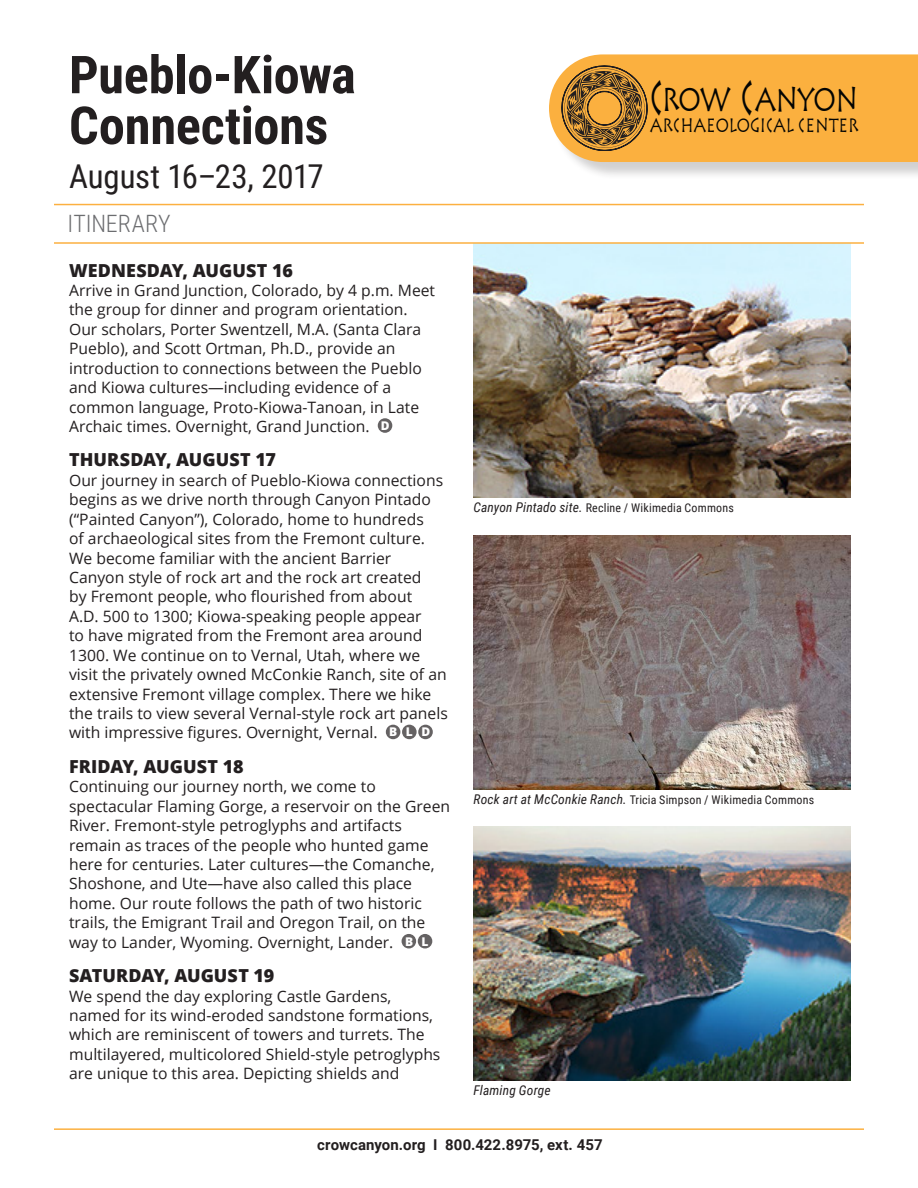
<style>
.page{position:relative;width:918px;height:1188px;background:#fff}
.page>*{position:absolute;margin:0;border:0;box-sizing:border-box;transform-origin:0 0}
.t1{font:700 52.35px/50.8px "Roboto Condensed";letter-spacing:-.005em;color:#231f20}
.t2{font:32.85px "Roboto Condensed";letter-spacing:-.005em;color:#231f20}
.t3{font:32.55px "Rusticana";letter-spacing:-.075em;color:#040503;scale:.8 1}
.t4{font:300 23.85px "Roboto Condensed";color:#6c6d70}
.t5{font:19.05px "Rusticana";letter-spacing:-.04em;color:#040503;scale:.8 1}
.BODY_COPY{font:800 18px "Open Sans";color:#231f20}
.BODY_COPY-2{font:15.75px/19.5px "Open Sans";color:#231f20}
.t6{font:700 15px "Roboto";letter-spacing:.01em;color:#231f20}
.t7{font:italic 13.5px "Roboto Condensed";letter-spacing:.01em;color:#231f20}
.t8{font:12px "Roboto Condensed";letter-spacing:.02em;color:#231f20}
.s1{font-weight:800;font-size:12px;color:#fff}
.s2{font-size:45.3px}
.s3{font-style:italic;font-size:13.5px}
</style>
<div class="page">
<img style="left:474px;top:244px;width:377px;height:254px">
<img style="left:474px;top:827px;width:377px;height:254px">
<img style="left:474px;top:535px;width:377px;height:254px">
<hr style="left:54px;top:242px;width:810px;height:2px;background:#fcb040">
<hr style="left:54px;top:1128px;width:810px;height:2px;background:#fcb040">
<hr style="left:54px;top:204px;width:810px;height:1px;background:#fcb040">
<div style="left:551px;top:57px;width:367px;height:124px;background:#231f20;opacity:.21"></div>
<svg style="left:549px;top:54px;width:369px;height:108px;background:#edaa45"></svg>
<div style="left:378px;top:418px;width:14px;height:15px;background:#656263;border-radius:50%"></div>
<div style="left:386px;top:725px;width:14px;height:14px;background:#656263;border-radius:50%"></div>
<div style="left:402px;top:725px;width:15px;height:14px;background:#656263;border-radius:50%"></div>
<div style="left:418px;top:725px;width:15px;height:14px;background:#656263;border-radius:50%"></div>
<div style="left:402px;top:934px;width:14px;height:14px;background:#656263;border-radius:50%"></div>
<div style="left:418px;top:934px;width:14px;height:14px;background:#656263;border-radius:50%"></div>
<p class="t1" style="left:69px;top:47px;width:288px">Pueblo-Kiowa<br>Connections</p>
<p class="t2" style="left:69px;top:153px;width:256px">August 16–23, 2017</p>
<p class="t4" style="left:68px;top:207px;width:104px">ITINERARY</p>
<p class="BODY_COPY" style="left:69px;top:256px;width:225px">WEDNESDAY, AUGUST 16</p>
<p class="BODY_COPY-2" style="left:69px;top:280px;width:368px">Arrive in Grand Junction, Colorado, by 4 p.m. Meet the group for dinner and program orientation.<br>Our scholars, Porter Swentzell, M.A. (Santa Clara Pueblo), and Scott Ortman, Ph.D., provide an introduction to connections between the Pueblo and Kiowa cultures—including evidence of a common language, Proto-Kiowa-Tanoan, in Late Archaic times. Overnight, Grand Junction. <span class="s1">D</span></p>
<p class="BODY_COPY" style="left:69px;top:446px;width:208px">THURSDAY, AUGUST 17</p>
<p class="BODY_COPY-2" style="left:69px;top:470px;width:380px">Our journey in search of Pueblo-Kiowa connections begins as we drive north through Canyon Pintado (“Painted Canyon”), Colorado, home to hundreds<br>of archaeological sites from the Fremont culture.<br>We become familiar with the ancient Barrier Canyon style of rock art and the rock art created<br>by Fremont people, who flourished from about<br>A.D. 500 to 1300; Kiowa-speaking people appear<br>to have migrated from the Fremont area around 1300. We continue on to Vernal, Utah, where we visit the privately owned McConkie Ranch, site of an extensive Fremont village complex. There we hike the trails to view several Vernal-style rock art panels with impressive figures. Overnight, Vernal. <span class="s1">B L D</span></p>
<p class="BODY_COPY" style="left:69px;top:753px;width:176px">FRIDAY, AUGUST 18</p>
<p class="BODY_COPY-2" style="left:69px;top:776px;width:383px">Continuing our journey north, we come to spectacular Flaming Gorge, a reservoir on the Green River. Fremont-style petroglyphs and artifacts remain as traces of the people who hunted game here for centuries. Later cultures—the Comanche, Shoshone, and Ute—have also called this place home. Our route follows the path of two historic trails, the Emigrant Trail and Oregon Trail, on the way to Lander, Wyoming. Overnight, Lander. <span class="s1">B L</span></p>
<p class="BODY_COPY" style="left:69px;top:962px;width:207px">SATURDAY, AUGUST 19</p>
<p class="BODY_COPY-2" style="left:69px;top:986px;width:373px">We spend the day exploring Castle Gardens, named for its wind-eroded sandstone formations, which are reminiscent of towers and turrets. The multilayered, multicolored Shield-style petroglyphs are unique to this area. Depicting shields and</p>
<p class="t3" style="left:649px;top:80px;width:264px"><span class="s2">C</span>ROW <span class="s2">C</span>ANYON</p>
<p class="t5" style="left:650px;top:114px;width:263px">ARCHAEOLOGICAL CENTER</p>
<p class="t8" style="left:474px;top:500px;width:262px"><span class="s3">Canyon Pintado site.</span> Recline / Wikimedia Commons</p>
<p class="t8" style="left:474px;top:791px;width:342px"><span class="s3">Rock art at McConkie Ranch.</span> Tricia Simpson / Wikimedia Commons</p>
<p class="t7" style="left:474px;top:1081px;width:79px">Flaming Gorge</p>
<p class="t6" style="left:317px;top:1134px;width:287px">crowcanyon.org ӏ 800.422.8975, ext. 457</p>
</div>
